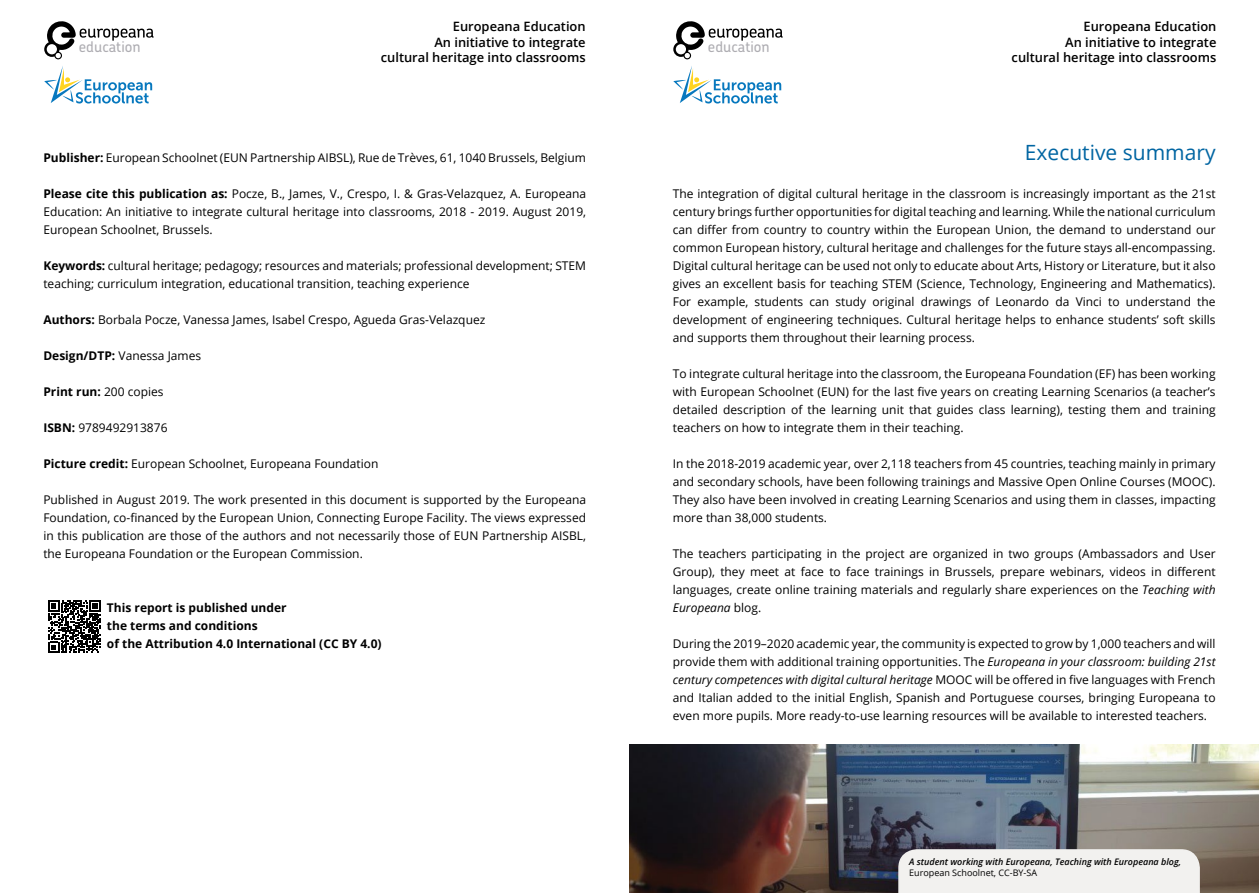
<style>
.page{position:relative;width:1259px;height:893px;background:#fff}
.page>*{position:absolute;margin:0;border:0;box-sizing:border-box;transform-origin:0 0}
.SECTION_TITLE{font:21px "Open Sans";color:#0065a2}
.t1{font:500 15px "Chevin";color:#aeadb2}
.t2{font:600 12.9px "Open Sans";color:#000}
.body{font:12px/18px "Open Sans";color:#000;text-align:justify}
.body-2{font:700 12px/18px "Open Sans";color:#000}
.TITLE_H2{font:italic 600 9px "Open Sans";color:#000}
.TITLE_H2-2{font:9px "Open Sans";color:#000}
.s1{font-weight:700}
.s2{font-weight:400}
.s3{font-style:italic}
</style>
<div class="page">
<svg style="left:44px;top:21px;width:110px;height:38px"></svg>
<svg style="left:44px;top:66px;width:108px;height:38px"></svg>
<svg style="left:673px;top:21px;width:109px;height:38px"></svg>
<svg style="left:673px;top:66px;width:108px;height:38px"></svg>
<img style="left:629px;top:744px;width:630px;height:149px">
<div style="left:898px;top:849px;width:301px;height:44px;background:#f2f1ef"></div>
<svg style="left:48px;top:600px;width:53px;height:53px"></svg>
<p class="t2" style="left:453px;top:18px;width:134px">Europeana Education</p>
<p class="t2" style="left:434px;top:33px;width:153px">An initiative to integrate</p>
<p class="t2" style="left:381px;top:49px;width:206px">cultural heritage into classrooms</p>
<p class="t1" style="left:79px;top:37px;width:63px">education</p>
<p class="t1" style="left:708px;top:37px;width:63px">education</p>
<p class="t2" style="left:1083px;top:18px;width:134px">Europeana Education</p>
<p class="t2" style="left:1065px;top:33px;width:153px">An initiative to integrate</p>
<p class="t2" style="left:1011px;top:49px;width:206px">cultural heritage into classrooms</p>
<p class="body" style="left:43px;top:148px;width:544px"><span class="s1">Publisher:</span> European Schoolnet (EUN Partnership AIBSL), Rue de Trèves, 61, 1040 Brussels, Belgium</p>
<p class="body" style="left:43px;top:184px;width:544px"><span class="s1">Please cite this publication as:</span> Pocze, B., James, V., Crespo, I. &amp; Gras-Velazquez, A. Europeana Education: An initiative to integrate cultural heritage into classrooms, 2018 - 2019. August 2019, European Schoolnet, Brussels.</p>
<p class="body" style="left:43px;top:256px;width:544px"><span class="s1">Keywords:</span> cultural heritage; pedagogy; resources and materials; professional development; STEM teaching; curriculum integration, educational transition, teaching experience</p>
<p class="body" style="left:43px;top:310px;width:443px"><span class="s1">Authors:</span> Borbala Pocze, Vanessa James, Isabel Crespo, Agueda Gras-Velazquez</p>
<p class="body" style="left:43px;top:346px;width:159px"><span class="s1">Design/DTP:</span> Vanessa James</p>
<p class="body-2" style="left:43px;top:382px;width:122px">Print run: <span class="s2">200 copies</span></p>
<p class="body" style="left:43px;top:418px;width:126px"><span class="s1">ISBN:</span> 9789492913876</p>
<p class="body" style="left:43px;top:454px;width:337px"><span class="s1">Picture credit:</span> European Schoolnet, Europeana Foundation</p>
<p class="body" style="left:43px;top:490px;width:544px">Published in August 2019. The work presented in this document is supported by the Europeana Foundation, co-financed by the European Union, Connecting Europe Facility. The views expressed in this publication are those of the authors and not necessarily those of EUN Partnership AISBL, the Europeana Foundation or the European Commission.</p>
<p class="body-2" style="left:107px;top:598px;width:276px">This report is published under<br>the terms and conditions<br>of the Attribution 4.0 International (CC BY 4.0)</p>
<p class="SECTION_TITLE" style="left:1025px;top:138px;width:192px">Executive summary</p>
<p class="body" style="left:673px;top:184px;width:544px">The integration of digital cultural heritage in the classroom is increasingly important as the 21st century brings further opportunities for digital teaching and learning. While the national curriculum can differ from country to country within the European Union, the demand to understand our common European history, cultural heritage and challenges for the future stays all-encompassing.<br>Digital cultural heritage can be used not only to educate about Arts, History or Literature, but it also gives an excellent basis for teaching STEM (Science, Technology, Engineering and Mathematics).<br>For example, students can study original drawings of Leonardo da Vinci to understand the development of engineering techniques. Cultural heritage helps to enhance students’ soft skills and supports them throughout their learning process.</p>
<p class="body" style="left:673px;top:364px;width:544px">To integrate cultural heritage into the classroom, the Europeana Foundation (EF) has been working with European Schoolnet (EUN) for the last five years on creating Learning Scenarios (a teacher’s detailed description of the learning unit that guides class learning), testing them and training teachers on how to integrate them in their teaching.</p>
<p class="body" style="left:673px;top:454px;width:544px">In the 2018-2019 academic year, over 2,118 teachers from 45 countries, teaching mainly in primary and secondary schools, have been following trainings and Massive Open Online Courses (MOOC).<br>They also have been involved in creating Learning Scenarios and using them in classes, impacting more than 38,000 students.</p>
<p class="body" style="left:673px;top:544px;width:544px">The teachers participating in the project are organized in two groups (Ambassadors and User Group), they meet at face to face trainings in Brussels, prepare webinars, videos in different languages, create online training materials and regularly share experiences on the <span class="s3">Teaching with Europeana</span> blog.</p>
<p class="body" style="left:673px;top:634px;width:544px">During the 2019–2020 academic year, the community is expected to grow by 1,000 teachers and will provide them with additional training opportunities. The <span class="s3">Europeana in your classroom: building 21st century competences with digital cultural heritage</span> MOOC will be offered in five languages with French and Italian added to the initial English, Spanish and Portuguese courses, bringing Europeana to even more pupils. More ready-to-use learning resources will be available to interested teachers.</p>
<p class="TITLE_H2" style="left:909px;top:856px;width:273px">A student working with Europeana, Teaching with Europeana blog,</p>
<p class="TITLE_H2-2" style="left:909px;top:866px;width:129px">European Schoolnet, CC-BY-SA</p>
</div>
